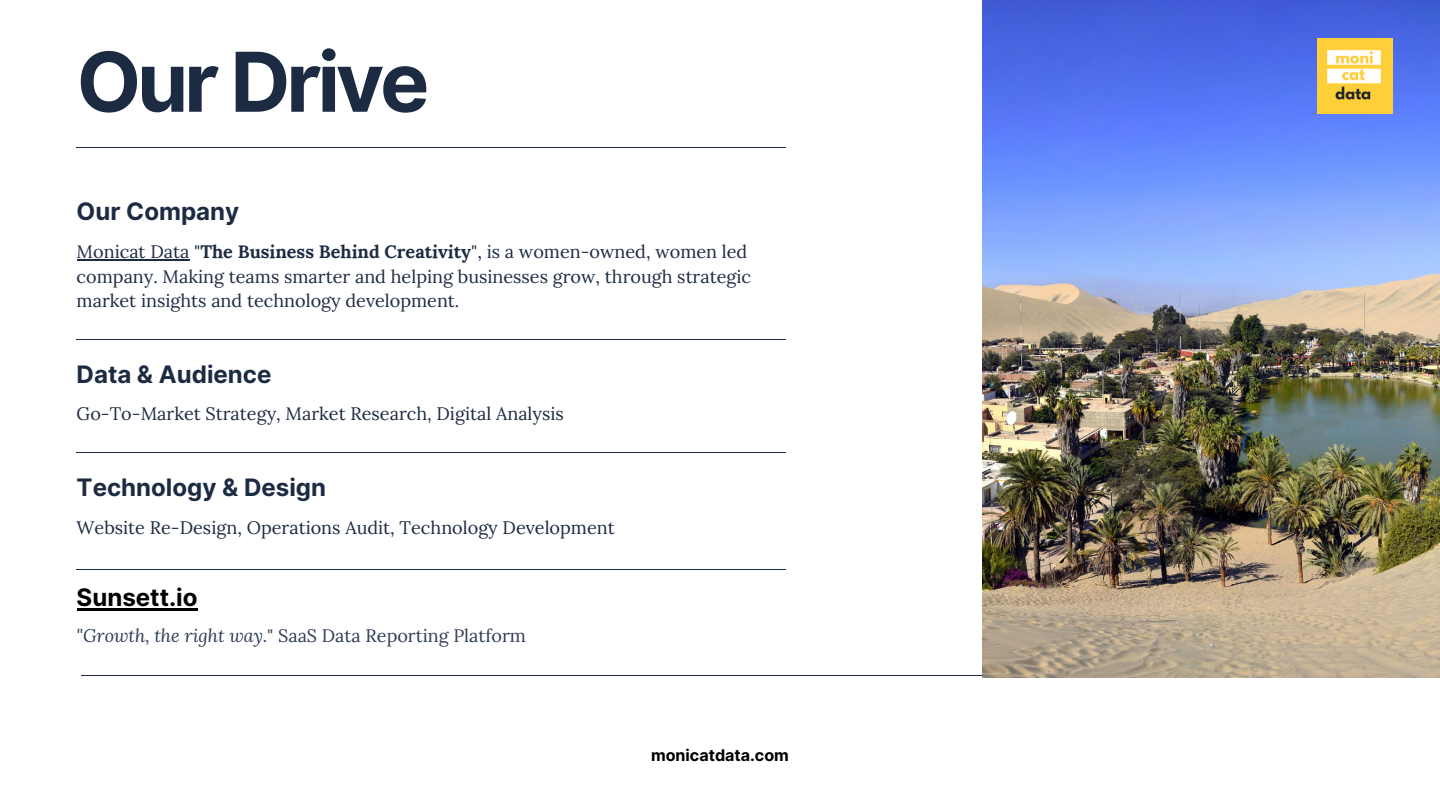
<style>
.page{position:relative;width:1440px;height:810px;background:#fff}
.page>*{position:absolute;margin:0;border:0;box-sizing:border-box;transform-origin:0 0}
.t1{font:700 82.5px "Inter";letter-spacing:-.05em;color:#1d2b42}
.t2{font:700 24.1px "Inter";color:#1d2b42}
.t3{font:700 24.1px "Inter";color:#000}
.t4{font:18px/24.8px "Lora";color:#1d2b42}
.t5{font:18px "Lora";color:#2e3d56}
.t6{font:700 16.1px "Inter";color:#000}
.s1{font-weight:700}
.s2{font-style:italic}
</style>
<div class="page">
<hr style="left:81px;top:676px;width:1278px;height:1px;background:#1d2b42">
<img style="left:982px;top:0;width:458px;height:677px">
<hr style="left:77px;top:148px;width:709px;height:1px;background:#1d2b42">
<hr style="left:77px;top:259px;width:112px;height:2px;background:#1d2b42">
<hr style="left:77px;top:339px;width:709px;height:1px;background:#1d2b42">
<hr style="left:77px;top:452px;width:709px;height:1px;background:#1d2b42">
<img style="left:1317px;top:39px;width:75px;height:75px">
<hr style="left:77px;top:569px;width:709px;height:1px;background:#1d2b42">
<hr style="left:77px;top:608px;width:121px;height:2px;background:#000">
<p class="t1" style="left:77px;top:32px;width:354px">Our Drive</p>
<p class="t2" style="left:77px;top:197px;width:164px">Our Company</p>
<p class="t4" style="left:77px;top:239px;width:676px">Monicat Data "<span class="s1">The Business Behind Creativity</span>", is a women-owned, women led company. Making teams smarter and helping businesses grow, through strategic market insights and technology development.</p>
<p class="t2" style="left:77px;top:360px;width:196px">Data &amp; Audience</p>
<p class="t4" style="left:77px;top:401px;width:489px">Go-To-Market Strategy, Market Research, Digital Analysis</p>
<p class="t2" style="left:77px;top:473px;width:251px">Technology &amp; Design</p>
<p class="t4" style="left:77px;top:515px;width:540px">Website Re-Design, Operations Audit, Technology Development</p>
<p class="t3" style="left:77px;top:583px;width:122px">Sunsett.io</p>
<p class="t5" style="left:77px;top:624px;width:451px"><span class="s2">"Growth, the right way.</span>" SaaS Data Reporting Platform</p>
<p class="t6" style="left:651px;top:745px;width:139px">monicatdata.com</p>
</div>
